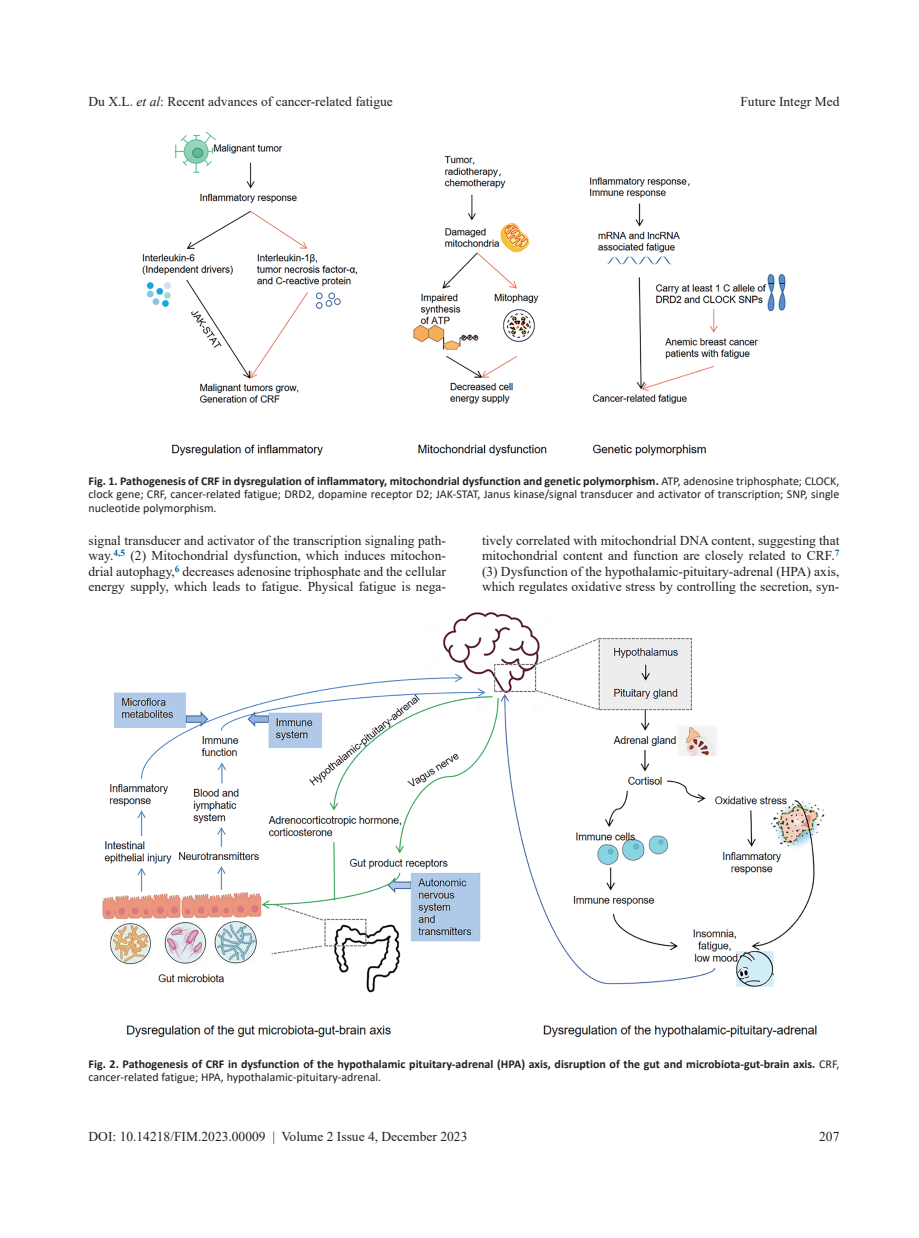
<style>
.page{position:relative;width:919px;height:1238px;background:#fff}
.page>*{position:absolute;margin:0;border:0;box-sizing:border-box;transform-origin:0 0}
.t1{font:13.5px/15.3px "Times New Roman";color:#231f20;text-align:justify}
.t2{font:12px/13.5px "Calibri";color:#231f20;text-align:justify}
.t3{font:700 12px/13.5px "Calibri";color:#231f20}
.s1{font-style:italic}
.s2{font-weight:700}
.s3{font-weight:400}
</style>
<div class="page">
<img style="left:142px;top:131px;width:644px;height:325px">
<img style="left:102px;top:612px;width:723px;height:426px">
<p class="t1" style="left:88px;top:93px;width:306px">Du X.L. <span class="s1">et al</span>: Recent advances of cancer-related fatigue</p>
<p class="t1" style="left:740px;top:93px;width:100px">Future Integr Med</p>
<p class="t2" style="left:88px;top:474px;width:752px"><span class="s2">Fig. 1. Pathogenesis of CRF in dysregulation of inflammatory, mitochondrial dysfunction and genetic polymorphism.</span> ATP, adenosine triphosphate; CLOCK, clock gene; CRF, cancer-related fatigue; DRD2, dopamine receptor D2; JAK-STAT, Janus kinase/signal transducer and activator of transcription; SNP, single nucleotide polymorphism.</p>
<p class="t1" style="left:89px;top:532px;width:359px">signal transducer and activator of the transcription signaling path&shy;way.<sup>4,5</sup> (2) Mitochondrial dysfunction, which induces mitochon&shy;drial autophagy,<sup>6</sup> decreases adenosine triphosphate and the cellular energy supply, which leads to fatigue. Physical fatigue is nega-</p>
<p class="t1" style="left:482px;top:532px;width:359px">tively correlated with mitochondrial DNA content, suggesting that mitochondrial content and function are closely related to CRF.<sup>7 </sup>(3) Dysfunction of the hypothalamic-pituitary-adrenal (HPA) axis, which regulates oxidative stress by controlling the secretion, syn-</p>
<p class="t3" style="left:88px;top:1056px;width:752px">Fig. 2. Pathogenesis of CRF in dysfunction of the hypothalamic pituitary-adrenal (HPA) axis, disruption of the gut and microbiota-gut-brain axis. <span class="s3">CRF, cancer-related fatigue; HPA, hypothalamic-pituitary-adrenal.</span></p>
<p class="t1" style="left:88px;top:1128px;width:380px">DOI: 10.14218/FIM.2023.00009 | Volume 2 Issue 4, December 2023</p>
<p class="t1" style="left:819px;top:1128px;width:22px">207</p>
</div>
